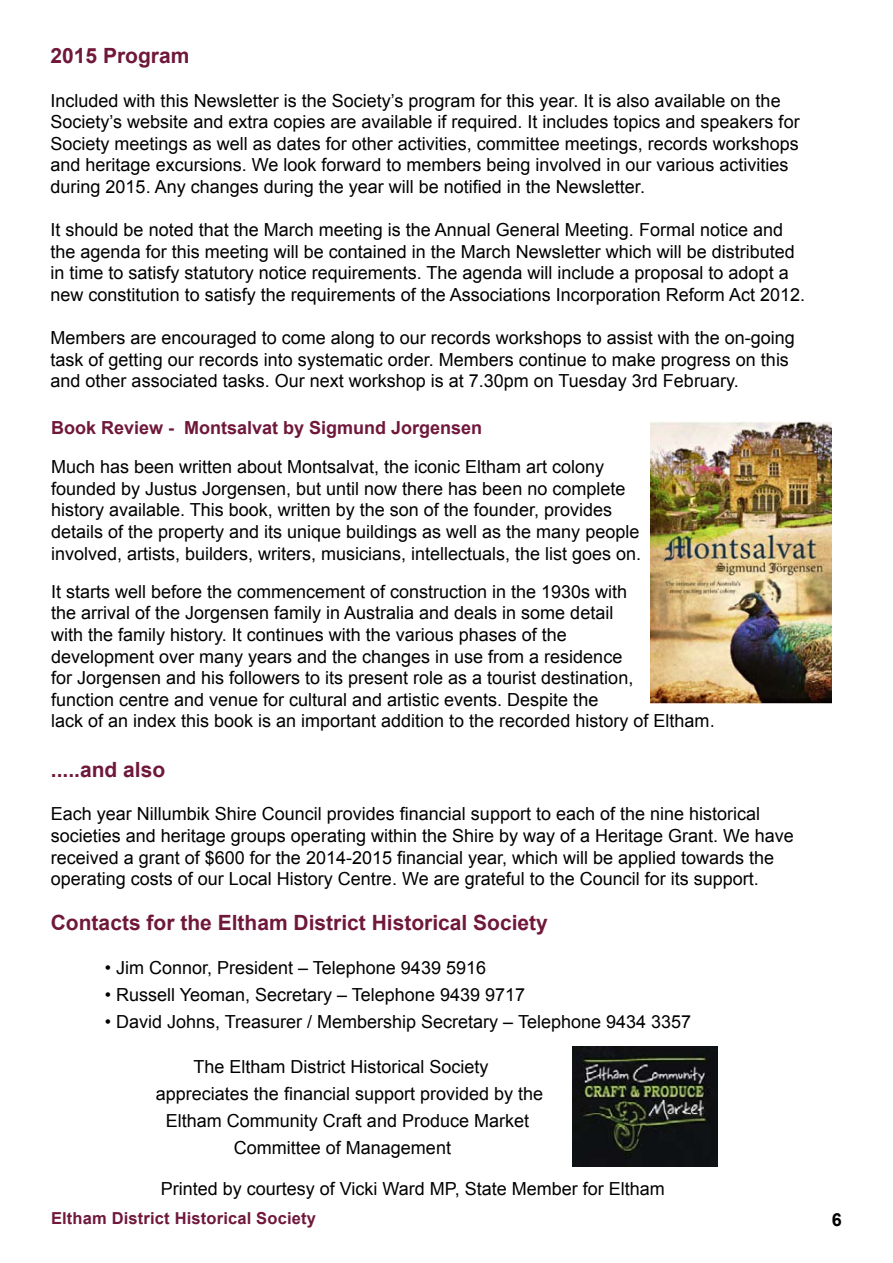
<style>
.page{position:relative;width:893px;height:1263px;background:#fff}
.page>*{position:absolute;margin:0;border:0;box-sizing:border-box;transform-origin:0 0}
.t1{font:700 21px "Arial";color:#6f183a}
.t2{font:18px/21.6px "Arial";color:#000}
.t3{font:700 18px "Arial";color:#6f183a}
.t4{font:700 18px "Arial";color:#000}
.t5{font:700 16.5px "Arial";letter-spacing:.01em;color:#6f183a}
.s1{font-family:"Times";font-style:italic}
</style>
<div class="page">
<img style="left:572px;top:1046px;width:145px;height:120px">
<img style="left:650px;top:422px;width:182px;height:282px">
<p class="t1" style="left:51px;top:42px;width:140px">2015 Program</p>
<p class="t2" style="left:51px;top:90px;width:750px">Included with this Newsletter is the Society’s program for this year. It is also available on the Society’s website and extra copies are available if required. It includes topics and speakers for Society meetings as well as dates for other activities, committee meetings, records workshops and heritage excursions. We look forward to members being involved in our various activities during 2015. Any changes during the year will be notified in the Newsletter.</p>
<p class="t2" style="left:51px;top:219px;width:756px">It should be noted that the March meeting is the Annual General Meeting. Formal notice and the agenda for this meeting will be contained in the March Newsletter which will be distributed in time to satisfy statutory notice requirements. The agenda will include a proposal to adopt a new constitution to satisfy the requirements of the Associations Incorporation Reform Act 2012.</p>
<p class="t2" style="left:51px;top:327px;width:746px">Members are encouraged to come along to our records workshops to assist with the on-going task of getting our records into systematic order. Members continue to make progress on this and other associated tasks. Our next workshop is at 7.30pm on Tuesday 3rd February.</p>
<p class="t3" style="left:51px;top:415px;width:433px">Book Review - Montsalvat by Sigmund Jorgensen</p>
<p class="t2" style="left:51px;top:456px;width:592px">Much has been written about Montsalvat, the iconic Eltham art colony founded by Justus Jorgensen, but until now there has been no complete history available. This book, written by the son of the founder, provides details of the property and its unique buildings as well as the many people involved, artists, builders, writers, musicians, intellectuals, the list goes on.</p>
<p class="t2" style="left:51px;top:581px;width:664px">It starts well before the commencement of construction in the 1930s with<br>the arrival of the Jorgensen family in Australia and deals in some detail<br>with the family history. It continues with the various phases of the<br>development over many years and the changes in use from a residence<br>for Jorgensen and his followers to its present role as a tourist destination,<br>function centre and venue for cultural and artistic events. Despite the<br>lack of an index this book is an important addition to the recorded history of Eltham<span class="s1">.</span></p>
<p class="t1" style="left:51px;top:756px;width:116px">.....and also</p>
<p class="t2" style="left:51px;top:803px;width:745px">Each year Nillumbik Shire Council provides financial support to each of the nine historical societies and heritage groups operating within the Shire by way of a Heritage Grant. We have received a grant of $600 for the 2014-2015 financial year, which will be applied towards the operating costs of our Local History Centre. We are grateful to the Council for its support.</p>
<p class="t1" style="left:51px;top:909px;width:499px">Contacts for the Eltham District Historical Society</p>
<p class="t2" style="left:105px;top:956px;width:383px">• Jim Connor, President – Telephone 9439 5916</p>
<p class="t2" style="left:105px;top:983px;width:422px">• Russell Yeoman, Secretary – Telephone 9439 9717</p>
<p class="t2" style="left:105px;top:1010px;width:588px">• David Johns, Treasurer / Membership Secretary – Telephone 9434 3357</p>
<p class="t2" style="left:194px;top:1055px;width:297px">The Eltham District Historical Society</p>
<p class="t2" style="left:156px;top:1082px;width:389px">appreciates the financial support provided by the</p>
<p class="t2" style="left:166px;top:1109px;width:365px">Eltham Community Craft and Produce Market</p>
<p class="t2" style="left:234px;top:1136px;width:219px">Committee of Management</p>
<p class="t2" style="left:161px;top:1178px;width:505px">Printed by courtesy of Vicki Ward MP, State Member for Eltham</p>
<p class="t5" style="left:51px;top:1207px;width:266px">Eltham District Historical Society</p>
<p class="t4" style="left:832px;top:1207px;width:12px">6</p>
</div>
